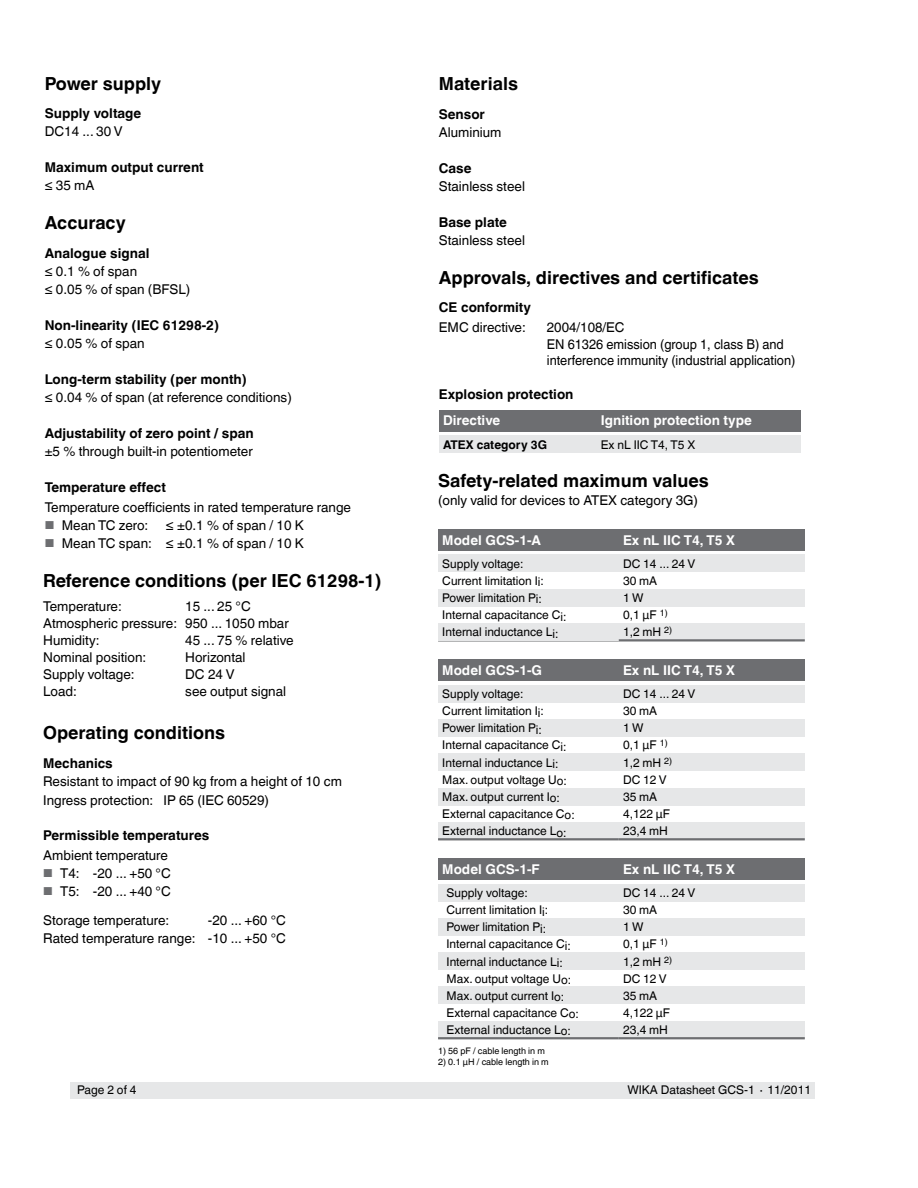
<style>
.page{position:relative;width:918px;height:1188px;background:#fff}
.page>*{position:absolute;margin:0;border:0;box-sizing:border-box;transform-origin:0 0}
.t1{font:700 18px "Helvetica World";color:#000}
.t2{font:13.5px/18px "Helvetica World";color:#000}
.t3{font:700 13.5px/18px "Helvetica World";color:#000}
.t4{font:700 13.5px "Helvetica World";color:#fff}
.t5{font:12px/17.1px "Helvetica World";color:#000}
.t6{font:700 12px "Helvetica World";color:#000}
.t7{font:9px "Helvetica World";color:#000}
.s1{font-weight:400}
.s2{font-weight:700}
.s3{font-size:11.55px;color:#6d6e71}
</style>
<div class="page">
<div style="left:70px;top:1082px;width:744px;height:16px;background:#e6e7e8"></div>
<div style="left:439px;top:410px;width:158px;height:21px;background:#6d6e71"></div>
<div style="left:597px;top:410px;width:204px;height:21px;background:#6d6e71"></div>
<div style="left:439px;top:436px;width:158px;height:17px;background:#e6e7e8"></div>
<div style="left:597px;top:436px;width:204px;height:17px;background:#e6e7e8"></div>
<hr style="left:438px;top:639px;width:181px;height:3px;background:#6d6e71">
<div style="left:438px;top:529px;width:181px;height:21px;background:#6d6e71"></div>
<div style="left:619px;top:529px;width:186px;height:21px;background:#6d6e71"></div>
<div style="left:438px;top:555px;width:181px;height:17px;background:#e6e7e8"></div>
<div style="left:619px;top:555px;width:186px;height:17px;background:#e6e7e8"></div>
<div style="left:438px;top:589px;width:181px;height:17px;background:#e6e7e8"></div>
<div style="left:619px;top:589px;width:186px;height:17px;background:#e6e7e8"></div>
<div style="left:438px;top:623px;width:181px;height:17px;background:#e6e7e8"></div>
<div style="left:619px;top:623px;width:186px;height:17px;background:#e6e7e8"></div>
<hr style="left:619px;top:639px;width:186px;height:3px;background:#6d6e71">
<div style="left:438px;top:660px;width:181px;height:21px;background:#6d6e71"></div>
<div style="left:619px;top:660px;width:186px;height:21px;background:#6d6e71"></div>
<div style="left:438px;top:685px;width:181px;height:17px;background:#e6e7e8"></div>
<div style="left:619px;top:685px;width:186px;height:17px;background:#e6e7e8"></div>
<div style="left:438px;top:720px;width:181px;height:17px;background:#e6e7e8"></div>
<div style="left:619px;top:720px;width:186px;height:17px;background:#e6e7e8"></div>
<div style="left:438px;top:754px;width:181px;height:17px;background:#e6e7e8"></div>
<div style="left:619px;top:754px;width:186px;height:17px;background:#e6e7e8"></div>
<div style="left:438px;top:788px;width:181px;height:17px;background:#e6e7e8"></div>
<div style="left:619px;top:788px;width:186px;height:17px;background:#e6e7e8"></div>
<div style="left:438px;top:822px;width:181px;height:17px;background:#e6e7e8"></div>
<div style="left:619px;top:822px;width:186px;height:17px;background:#e6e7e8"></div>
<hr style="left:438px;top:838px;width:181px;height:2px;background:#6d6e71">
<hr style="left:619px;top:838px;width:186px;height:2px;background:#6d6e71">
<div style="left:438px;top:858px;width:181px;height:22px;background:#6d6e71"></div>
<div style="left:619px;top:858px;width:186px;height:22px;background:#6d6e71"></div>
<div style="left:438px;top:884px;width:181px;height:17px;background:#e6e7e8"></div>
<div style="left:619px;top:884px;width:186px;height:17px;background:#e6e7e8"></div>
<div style="left:438px;top:918px;width:181px;height:18px;background:#e6e7e8"></div>
<div style="left:619px;top:918px;width:186px;height:18px;background:#e6e7e8"></div>
<div style="left:438px;top:953px;width:181px;height:17px;background:#e6e7e8"></div>
<div style="left:619px;top:953px;width:186px;height:17px;background:#e6e7e8"></div>
<div style="left:438px;top:987px;width:181px;height:17px;background:#e6e7e8"></div>
<div style="left:619px;top:987px;width:186px;height:17px;background:#e6e7e8"></div>
<div style="left:438px;top:1021px;width:181px;height:17px;background:#e6e7e8"></div>
<div style="left:619px;top:1021px;width:186px;height:17px;background:#e6e7e8"></div>
<hr style="left:438px;top:1037px;width:181px;height:2px;background:#6d6e71">
<hr style="left:619px;top:1037px;width:186px;height:2px;background:#6d6e71">
<h3 class="t1" style="left:45px;top:73px;width:118px">Power supply</h3>
<p class="t3" style="left:45px;top:105px;width:98px">Supply voltage<br><span class="s1">DC14 ... 30 V</span></p>
<p class="t3" style="left:45px;top:159px;width:161px">Maximum output current <span class="s1">≤ 35 mA</span></p>
<h3 class="t1" style="left:45px;top:212px;width:82px">Accuracy</h3>
<p class="t2" style="left:45px;top:244px;width:147px"><span class="s2">Analogue signal<br></span>≤ 0.1 % of span<br>≤ 0.05 % of span (BFSL)</p>
<p class="t3" style="left:45px;top:316px;width:176px">Non-linearity (IEC 61298-2) <span class="s1">≤ 0.05 % of span</span></p>
<p class="t2" style="left:45px;top:370px;width:249px"><span class="s2">Long-term stability (per month)<br></span>≤ 0.04 % of span (at reference conditions)</p>
<p class="t2" style="left:45px;top:424px;width:211px"><span class="s2">Adjustability of zero point / span </span>±5 % through built-in potentiometer</p>
<p class="t2" style="left:45px;top:477px;width:308px;line-height:20px"><span class="s2">Temperature effect<br></span>Temperature coefficients in rated temperature range</p>
<p class="t2" style="left:45px;top:516px;width:105px"><span class="s3">■</span> Mean TC zero:</p>
<p class="t2" style="left:166px;top:516px;width:140px">≤ ±0.1 % of span / 10 K</p>
<p class="t2" style="left:45px;top:534px;width:261px"><span class="s3">■</span> Mean TC span: ≤ ±0.1 % of span / 10 K</p>
<h3 class="t1" style="left:43px;top:571px;width:340px">Reference conditions (per IEC 61298-1)</h3>
<p class="t2" style="left:43px;top:598px;width:80px">Temperature:</p>
<p class="t2" style="left:43px;top:598px;width:247px;line-height:17px;text-indent:142px">15 ... 25 °C<br>Atmospheric pressure: 950 ... 1050 mbar<br>Humidity:</p>
<p class="t2" style="left:185px;top:632px;width:110px">45 ... 75 % relative</p>
<p class="t2" style="left:43px;top:649px;width:105px">Nominal position:</p>
<p class="t2" style="left:185px;top:649px;width:62px">Horizontal</p>
<p class="t2" style="left:43px;top:666px;width:93px">Supply voltage:</p>
<p class="t2" style="left:185px;top:666px;width:51px">DC 24 V</p>
<p class="t2" style="left:43px;top:683px;width:35px">Load:</p>
<p class="t2" style="left:185px;top:683px;width:102px">see output signal</p>
<p class="t1" style="left:43px;top:722px;width:183px">Operating conditions</p>
<p class="t2" style="left:43px;top:754px;width:300px"><span class="s2">Mechanics<br></span>Resistant to impact of 90 kg from a height of 10 cm</p>
<p class="t2" style="left:43px;top:792px;width:227px">Ingress protection: IP 65 (IEC 60529)</p>
<p class="t3" style="left:43px;top:825px;width:168px;line-height:20px">Permissible temperatures<br><span class="s1">Ambient temperature</span></p>
<p class="t2" style="left:43px;top:864px;width:129px"><span class="s3">■</span> T4: -20 ... +50 °C</p>
<p class="t2" style="left:43px;top:877px;width:129px;line-height:28.7px"><span class="s3">■</span> T5: -20 ... +40 °C<br>Storage temperature:</p>
<p class="t2" style="left:43px;top:911px;width:244px;text-align:right">-20 ... +60 °C<br>Rated temperature range: -10 ... +50 °C</p>
<h3 class="t1" style="left:439px;top:73px;width:81px">Materials</h3>
<p class="t2" style="left:439px;top:105px;width:64px"><span class="s2">Sensor<br></span>Aluminium</p>
<p class="t2" style="left:439px;top:159px;width:88px"><span class="s2">Case<br></span>Stainless steel</p>
<p class="t2" style="left:439px;top:213px;width:88px"><span class="s2">Base plate<br></span>Stainless steel</p>
<h3 class="t1" style="left:439px;top:267px;width:322px">Approvals, directives and certificates</h3>
<p class="t2" style="left:439px;top:298px;width:94px;line-height:20px"><span class="s2">CE conformity<br></span>EMC directive:</p>
<p class="t2" style="left:547px;top:319px;width:250px;line-height:16.5px">2004/108/EC<br>EN 61326 emission (group 1, class B) and interference immunity (industrial application)</p>
<p class="t3" style="left:439px;top:386px;width:136px">Explosion protection</p>
<p class="t4" style="left:443px;top:413px;width:59px">Directive</p>
<p class="t4" style="left:601px;top:413px;width:153px">Ignition protection type</p>
<p class="t6" style="left:443px;top:437px;width:106px">ATEX category 3G</p>
<p class="t5" style="left:601px;top:436px;width:96px">Ex nL IIC T4, T5 X</p>
<h3 class="t1" style="left:438px;top:470px;width:272px">Safety-related maximum values</h3>
<p class="t2" style="left:438px;top:491px;width:262px">(only valid for devices to ATEX category 3G)</p>
<p class="t4" style="left:442px;top:532px;width:100px">Model GCS-1-A</p>
<p class="t4" style="left:623px;top:532px;width:113px">Ex nL IIC T4, T5 X</p>
<p class="t5" style="left:442px;top:555px;width:103px">Supply voltage:<br>Current limitation Ii:</p>
<p class="t5" style="left:623px;top:555px;width:74px">DC 14 ... 24 V<br>30 mA</p>
<p class="t5" style="left:442px;top:589px;width:101px">Power limitation Pi:</p>
<p class="t5" style="left:623px;top:589px;width:22px">1 W</p>
<p class="t5" style="left:442px;top:606px;width:126px">Internal capacitance Ci:<br>Internal inductance Li:</p>
<p class="t5" style="left:623px;top:606px;width:51px">0,1 µF <sup>1)<br></sup>1,2 mH <sup>2)</sup></p>
<p class="t4" style="left:442px;top:662px;width:101px">Model GCS-1-G</p>
<p class="t4" style="left:623px;top:662px;width:113px">Ex nL IIC T4, T5 X</p>
<p class="t5" style="left:442px;top:685px;width:103px">Supply voltage:<br>Current limitation Ii:</p>
<p class="t5" style="left:623px;top:685px;width:74px">DC 14 ... 24 V<br>30 mA</p>
<p class="t5" style="left:442px;top:720px;width:101px">Power limitation Pi:</p>
<p class="t5" style="left:623px;top:720px;width:22px">1 W</p>
<p class="t5" style="left:442px;top:737px;width:134px">Internal capacitance Ci:<br>Internal inductance Li:<br>Max. output voltage Uo:<br>Max. output current Io:<br>External capacitance Co:<br>External inductance Lo:</p>
<p class="t5" style="left:623px;top:737px;width:51px">0,1 µF <sup>1)<br></sup>1,2 mH <sup>2)<br></sup>DC 12 V<br>35 mA<br>4,122 µF<br>23,4 mH</p>
<p class="t4" style="left:442px;top:861px;width:99px">Model GCS-1-F</p>
<p class="t4" style="left:623px;top:861px;width:113px">Ex nL IIC T4, T5 X</p>
<p class="t5" style="left:447px;top:884px;width:103px">Supply voltage:<br>Current limitation Ii:</p>
<p class="t5" style="left:623px;top:884px;width:74px">DC 14 ... 24 V<br>30 mA</p>
<p class="t5" style="left:447px;top:919px;width:101px">Power limitation Pi:</p>
<p class="t5" style="left:623px;top:919px;width:22px">1 W</p>
<p class="t5" style="left:447px;top:936px;width:126px">Internal capacitance Ci:<br>Internal inductance Li:</p>
<p class="t5" style="left:623px;top:936px;width:51px">0,1 µF <sup>1)<br></sup>1,2 mH <sup>2)</sup></p>
<p class="t5" style="left:447px;top:970px;width:134px">Max. output voltage Uo:<br>Max. output current Io:<br>External capacitance Co:<br>External inductance Lo:</p>
<p class="t5" style="left:623px;top:970px;width:49px">DC 12 V<br>35 mA<br>4,122 µF<br>23,4 mH</p>
<p class="t7" style="left:438px;top:1046px;width:108px">1) 56 pF / cable length in m</p>
<p class="t7" style="left:438px;top:1057px;width:112px">2) 0.1 µH / cable length in m</p>
<p class="t5" style="left:77px;top:1082px;width:61px">Page 2 of 4</p>
<p class="t5" style="left:627px;top:1082px;width:185px">WIKA Datasheet GCS-1 ∙ 11/2011</p>
</div>
